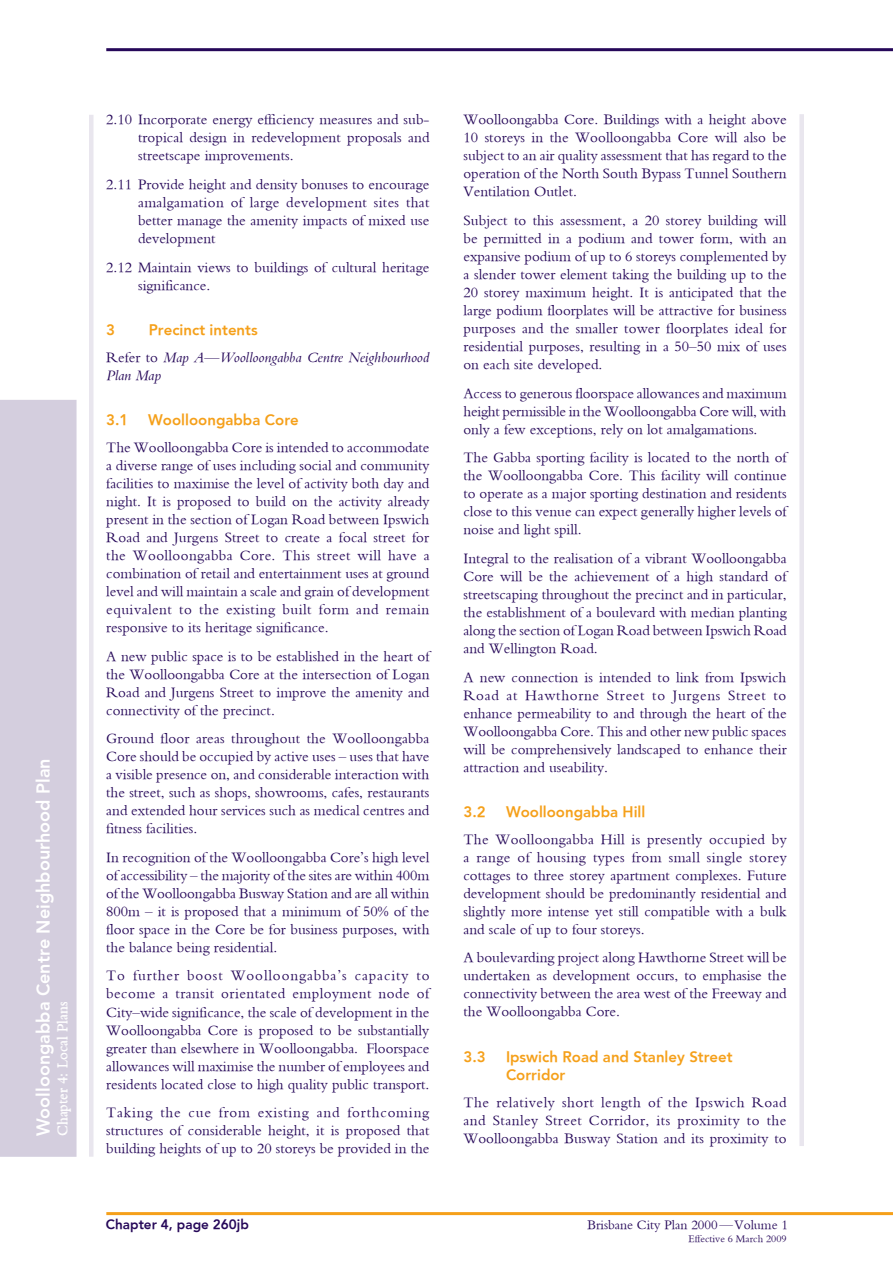
<style>
.page{position:relative;width:893px;height:1263px;background:#fff}
.page>*{position:absolute;margin:0;border:0;box-sizing:border-box;transform-origin:0 0}
.t1{font:800 18px "H Avenir";color:#fff}
.t2{font:15px/18px "Bembo";color:#260859;text-align:justify}
.t3{font:800 15px/18px "H Avenir";color:#f5a01a}
.t4{font:italic 15px/18px "Bembo";color:#260859}
.t5{font:15px "Bembo";color:#fff}
.t6{font:13.5px "Bembo";color:#260859}
.t7{font:800 13.5px "H Avenir";color:#260859}
.t8{font:10.5px "Bembo";color:#260859}
.s1{font-style:normal}
</style>
<div class="page">
<div style="left:0;top:400px;width:77px;height:757px;background:#d4cede"></div>
<hr style="left:106px;top:48px;width:787px;height:3px;background:#260859">
<hr style="left:106px;top:1212px;width:787px;height:3px;background:#f5a01a">
<div style="left:89px;top:115px;width:5px;height:1042px;background:#e9e6ee"></div>
<div style="left:799px;top:114px;width:5px;height:1032px;background:#e9e6ee"></div>
<p class="t1" style="left:33px;top:1136px;width:379px;rotate:-90deg">Woolloongabba Centre Neighbourhood Plan</p>
<p class="t5" style="left:54px;top:1136px;width:136px;rotate:-90deg">Chapter 4: Local Plans</p>
<p class="t2" style="left:138px;top:110px;width:293px;text-indent:-32px">2.10 Incorporate energy efficiency measures and sub&shy;tropical design in redevelopment proposals and streetscape improvements.</p>
<p class="t2" style="left:138px;top:175px;width:293px;text-indent:-32px">2.11 Provide height and density bonuses to encourage amalgamation of large development sites that better manage the amenity impacts of mixed use development</p>
<p class="t2" style="left:138px;top:258px;width:293px;text-indent:-32px">2.12 Maintain views to buildings of cultural heritage significance.</p>
<p class="t3" style="left:106px;top:321px;width:10px">3</p>
<p class="t3" style="left:149px;top:321px;width:110px">Precinct intents</p>
<p class="t4" style="left:106px;top:348px;width:325px"><span class="s1">Refer to</span> Map A—Woolloongabba Centre Neighbourhood<br>Plan Map</p>
<p class="t3" style="left:106px;top:411px;width:24px">3.1</p>
<p class="t3" style="left:148px;top:411px;width:152px">Woolloongabba Core</p>
<p class="t2" style="left:106px;top:438px;width:325px">The Woolloongabba Core is intended to accommodate a diverse range of uses including social and community facilities to maximise the level of activity both day and night. It is proposed to build on the activity already present in the section of Logan Road between Ipswich Road and Jurgens Street to create a focal street for the Woolloongabba Core. This street will have a combination of retail and entertainment uses at ground level and will maintain a scale and grain of development equivalent to the existing built form and remain responsive to its heritage significance.</p>
<p class="t2" style="left:106px;top:647px;width:325px">A new public space is to be established in the heart of the Woolloongabba Core at the intersection of Logan Road and Jurgens Street to improve the amenity and connectivity of the precinct.</p>
<p class="t2" style="left:106px;top:729px;width:325px">Ground floor areas throughout the Woolloongabba Core should be occupied by active uses – uses that have a visible presence on, and considerable interaction with the street, such as shops, showrooms, cafes, restaurants and extended hour services such as medical centres and fitness facilities.</p>
<p class="t2" style="left:106px;top:848px;width:325px">In recognition of the Woolloongabba Core’s high level of accessibility – the majority of the sites are within 400m of the Woolloongabba Busway Station and are all within 800m – it is proposed that a minimum of 50% of the floor space in the Core be for business purposes, with the balance being residential.</p>
<p class="t2" style="left:106px;top:966px;width:325px">To further boost Woolloongabba’s capacity to become a transit orientated employment node of City–wide significance, the scale of development in the Woolloongabba Core is proposed to be substantially greater than elsewhere in Woolloongabba. Floorspace allowances will maximise the number of employees and residents located close to high quality public transport.</p>
<p class="t2" style="left:106px;top:1103px;width:325px">Taking the cue from existing and forthcoming structures of considerable height, it is proposed that building heights of up to 20 storeys be provided in the</p>
<p class="t2" style="left:463px;top:110px;width:325px">Woolloongabba Core. Buildings with a height above 10 storeys in the Woolloongabba Core will also be subject to an air quality assessment that has regard to the operation of the North South Bypass Tunnel Southern Ventilation Outlet.</p>
<p class="t2" style="left:463px;top:211px;width:325px">Subject to this assessment, a 20 storey building will be permitted in a podium and tower form, with an expansive podium of up to 6 storeys complemented by a slender tower element taking the building up to the 20 storey maximum height. It is anticipated that the large podium floorplates will be attractive for business purposes and the smaller tower floorplates ideal for residential purposes, resulting in a 50–50 mix of uses on each site developed.</p>
<p class="t2" style="left:463px;top:384px;width:325px">Access to generous floorspace allowances and maximum height permissible in the Woolloongabba Core will, with only a few exceptions, rely on lot amalgamations.</p>
<p class="t2" style="left:463px;top:448px;width:325px">The Gabba sporting facility is located to the north of the Woolloongabba Core. This facility will continue to operate as a major sporting destination and residents close to this venue can expect generally higher levels of noise and light spill.</p>
<p class="t2" style="left:463px;top:549px;width:325px">Integral to the realisation of a vibrant Woolloongabba Core will be the achievement of a high standard of streetscaping throughout the precinct and in particular, the establishment of a boulevard with median planting along the section of Logan Road between Ipswich Road and Wellington Road.</p>
<p class="t2" style="left:463px;top:668px;width:325px">A new connection is intended to link from Ipswich Road at Hawthorne Street to Jurgens Street to enhance permeability to and through the heart of the Woolloongabba Core. This and other new public spaces will be comprehensively landscaped to enhance their attraction and useability.</p>
<p class="t3" style="left:463px;top:803px;width:24px">3.2</p>
<p class="t3" style="left:506px;top:803px;width:141px">Woolloongabba Hill</p>
<p class="t2" style="left:463px;top:830px;width:325px">The Woolloongabba Hill is presently occupied by a range of housing types from small single storey cottages to three storey apartment complexes. Future development should be predominantly residential and slightly more intense yet still compatible with a bulk and scale of up to four storeys.</p>
<p class="t2" style="left:463px;top:948px;width:325px">A boulevarding project along Hawthorne Street will be undertaken as development occurs, to emphasise the connectivity between the area west of the Freeway and the Woolloongabba Core.</p>
<p class="t3" style="left:463px;top:1048px;width:24px">3.3</p>
<p class="t3" style="left:506px;top:1048px;width:228px">Ipswich Road and Stanley Street<br>Corridor</p>
<p class="t2" style="left:463px;top:1092px;width:325px">The relatively short length of the Ipswich Road and Stanley Street Corridor, its proximity to the Woolloongabba Busway Station and its proximity to</p>
<p class="t7" style="left:106px;top:1216px;width:144px">Chapter 4, page 260jb</p>
<p class="t6" style="left:587px;top:1217px;width:202px">Brisbane City Plan 2000—Volume 1</p>
<p class="t8" style="left:688px;top:1232px;width:100px">Effective 6 March 2009</p>
</div>
